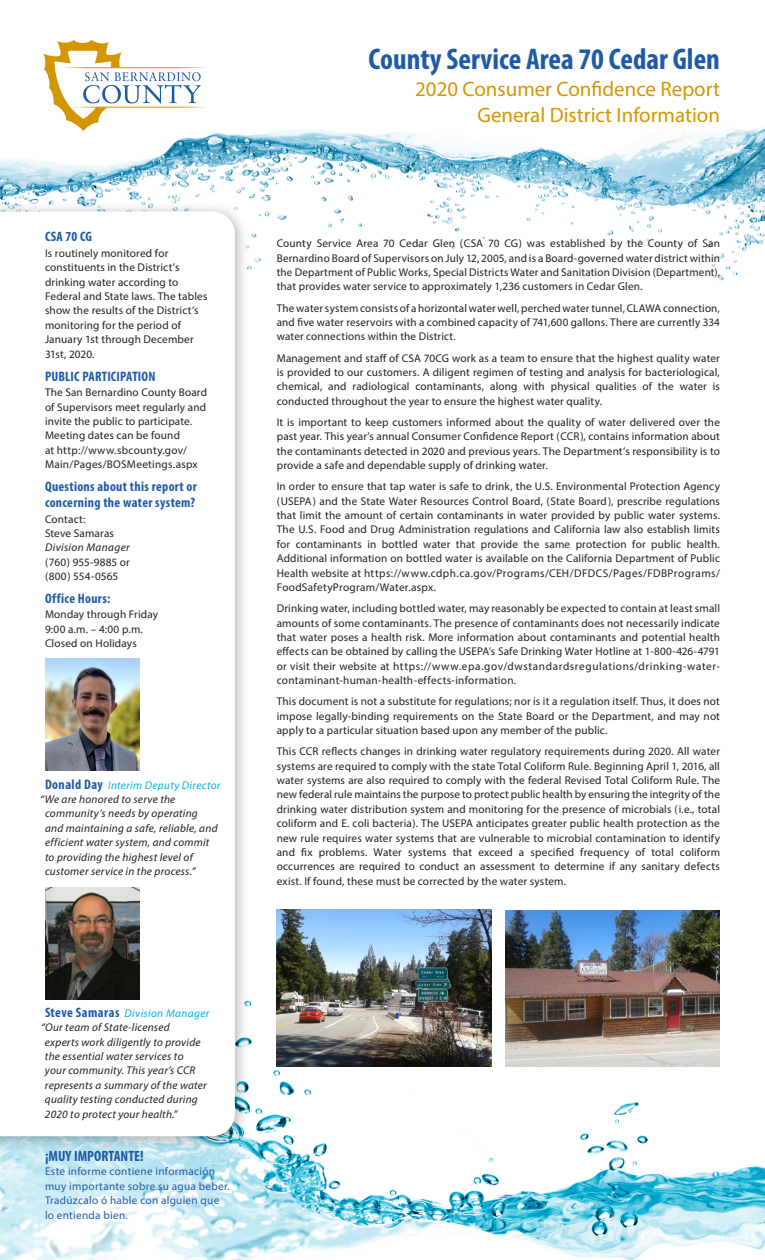
<style>
.page{position:relative;width:765px;height:1260px;background:#fff}
.page>*{position:absolute;margin:0;border:0;box-sizing:border-box;transform-origin:0 0}
.t1{font:700 condensed 30px "Myriad Pro";color:#1f5aa8}
.t2{font:20.88px/25.1px "Myriad Pro";color:#d49600;text-align:right}
.t3{font:700 condensed 15px "Myriad Pro";color:#1f5aa8}
.t4{font:700 condensed 13.75px/16.2px "Myriad Pro";letter-spacing:.025em;color:#1f5aa8}
.t5{font:11.25px/14.4px "Myriad Pro";letter-spacing:.015em;color:#231f20;text-align:justify}
.t6{font:italic 11.25px "Myriad Pro";letter-spacing:.02em;color:#231f20}
.t7{font:11.25px/14.4px "Myriad Pro";letter-spacing:.025em;color:#1f5aa8}
.t8{font:italic 11.25px "Myriad Pro";letter-spacing:.03em;color:#00b4e3}
.s1{font-weight:700;font-style:normal;font-stretch:condensed;font-size:13.75px;color:#1f5aa8}
</style>
<div class="page">
<img style="left:0;top:909px;width:765px;height:351px">
<img style="left:0;top:128px;width:765px;height:153px">
<div style="left:0;top:201px;width:250px;height:950px;background:#231f20;opacity:.35"></div>
<svg style="left:0;top:212px;width:235px;height:924px"></svg>
<img style="left:277px;top:909px;width:215px;height:157px">
<img style="left:505px;top:910px;width:215px;height:156px">
<svg style="left:43px;top:40px;width:164px;height:91px"></svg>
<img style="left:45px;top:887px;width:94px;height:113px">
<img style="left:45px;top:658px;width:94px;height:113px">
<p class="t4" style="left:45px;top:228px;width:49px">CSA 70 CG</p>
<p class="t5" style="left:45px;top:245px;width:164px;text-align:left">Is routinely monitored for constituents in the District’s drinking water according to<br>Federal and State laws. The tables show the results of the District’s monitoring for the period of<br>January 1st through December<br>31st, 2020.</p>
<p class="t4" style="left:45px;top:368px;width:112px">PUBLIC PARTICIPATION</p>
<p class="t5" style="left:45px;top:385px;width:164px;text-align:left">The San Bernardino County Board of Supervisors meet regularly and invite the public to participate.<br>Meeting dates can be found<br>at http://www.sbcounty.gov/<br>Main/Pages/BOSMeetings.aspx</p>
<p class="t4" style="left:45px;top:478px;width:153px">Questions about this report or concerning the water system?</p>
<p class="t5" style="left:45px;top:511px;width:71px">Contact:<br>Steve Samaras</p>
<p class="t6" style="left:45px;top:541px;width:86px">Division Manager</p>
<p class="t5" style="left:45px;top:555px;width:86px">(760) 955-9885 or (800) 554-0565</p>
<p class="t4" style="left:45px;top:590px;width:67px">Office Hours:</p>
<p class="t5" style="left:45px;top:607px;width:115px;text-align:left">Monday through Friday<br>9:00 a.m. – 4:00 p.m.<br>Closed on Holidays</p>
<p class="t8" style="left:45px;top:778px;width:177px"><span class="s1">Donald Day</span> Interim Deputy Director</p>
<p class="t6" style="left:40px;top:792px;width:137px">“We are honored to serve the</p>
<p class="t6" style="left:45px;top:807px;width:154px">community’s needs by operating</p>
<p class="t6" style="left:45px;top:821px;width:174px">and maintaining a safe, reliable, and</p>
<p class="t6" style="left:45px;top:835px;width:166px">efficient water system, and commit</p>
<p class="t6" style="left:45px;top:850px;width:149px">to providing the highest level of</p>
<p class="t6" style="left:45px;top:864px;width:152px">customer service in the process.”</p>
<h1 class="t1" style="left:369px;top:41px;width:353px">County Service Area 70 Cedar Glen</h1>
<h2 class="t2" style="left:415px;top:77px;width:306px">2020 Consumer Confidence Report<br>General District Information</h2>
<p class="t5" style="left:277px;top:236px;width:445px">County Service Area 70 Cedar Glen (CSA 70 CG) was established by the County of San Bernardino Board of Supervisors on July 12, 2005, and is a Board-governed water district within the Department of Public Works, Special Districts Water and Sanitation Division (Department), that provides water service to approximately 1,236 customers in Cedar Glen.</p>
<p class="t5" style="left:277px;top:300px;width:445px">The water system consists of a horizontal water well, perched water tunnel, CLAWA connection, and five water reservoirs with a combined capacity of 741,600 gallons. There are currently 334 water connections within the District.</p>
<p class="t5" style="left:277px;top:350px;width:445px">Management and staff of CSA 70CG work as a team to ensure that the highest quality water is provided to our customers. A diligent regimen of testing and analysis for bacteriological, chemical, and radiological contaminants, along with physical qualities of the water is conducted throughout the year to ensure the highest water quality.</p>
<p class="t5" style="left:277px;top:415px;width:445px">It is important to keep customers informed about the quality of water delivered over the past year. This year’s annual Consumer Confidence Report (CCR), contains information about the contaminants detected in 2020 and previous years. The Department’s responsibility is to provide a safe and dependable supply of drinking water.</p>
<p class="t5" style="left:277px;top:479px;width:445px">In order to ensure that tap water is safe to drink, the U.S. Environmental Protection Agency (USEPA) and the State Water Resources Control Board, (State Board), prescribe regulations that limit the amount of certain contaminants in water provided by public water systems.<br>The U.S. Food and Drug Administration regulations and California law also establish limits for contaminants in bottled water that provide the same protection for public health.<br>Additional information on bottled water is available on the California Department of Public Health website at https://www.cdph.ca.gov/Programs/CEH/DFDCS/Pages/FDBPrograms/ FoodSafetyProgram/Water.aspx.</p>
<p class="t5" style="left:277px;top:601px;width:445px">Drinking water, including bottled water, may reasonably be expected to contain at least small amounts of some contaminants. The presence of contaminants does not necessarily indicate that water poses a health risk. More information about contaminants and potential health effects can be obtained by calling the USEPA’s Safe Drinking Water Hotline at 1-800-426-4791 or visit their website at https://www.epa.gov/dwstandardsregulations/drinking-water&shy;contaminant-human-health-effects-information.</p>
<p class="t5" style="left:277px;top:694px;width:445px">This document is not a substitute for regulations; nor is it a regulation itself. Thus, it does not impose legally-binding requirements on the State Board or the Department, and may not apply to a particular situation based upon any member of the public.</p>
<p class="t5" style="left:277px;top:744px;width:445px">This CCR reflects changes in drinking water regulatory requirements during 2020. All water systems are required to comply with the state Total Coliform Rule. Beginning April 1, 2016, all water systems are also required to comply with the federal Revised Total Coliform Rule. The new federal rule maintains the purpose to protect public health by ensuring the integrity of the drinking water distribution system and monitoring for the presence of microbials (i.e., total coliform and E. coli bacteria). The USEPA anticipates greater public health protection as the new rule requires water systems that are vulnerable to microbial contamination to identify and fix problems. Water systems that exceed a specified frequency of total coliform occurrences are required to conduct an assessment to determine if any sanitary defects exist. If found, these must be corrected by the water system.</p>
<p class="t8" style="left:45px;top:1006px;width:166px"><span class="s1">Steve Samaras</span> Division Manager</p>
<p class="t6" style="left:41px;top:1021px;width:130px">“Our team of State-licensed</p>
<p class="t6" style="left:45px;top:1035px;width:157px">experts work diligently to provide</p>
<p class="t6" style="left:45px;top:1049px;width:140px">the essential water services to</p>
<p class="t6" style="left:45px;top:1064px;width:152px">your community. This year’s CCR</p>
<p class="t6" style="left:45px;top:1078px;width:163px">represents a summary of the water</p>
<p class="t6" style="left:45px;top:1093px;width:154px">quality testing conducted during</p>
<p class="t6" style="left:45px;top:1107px;width:134px">2020 to protect your health.”</p>
<h3 class="t3" style="left:45px;top:1147px;width:100px">¡MUY IMPORTANTE!</h3>
<p class="t7" style="left:45px;top:1164px;width:186px">Este informe contiene información muy importante sobre su agua beber.<br>Tradúzcalo ó hable con alguien que lo entienda bien.</p>
</div>
